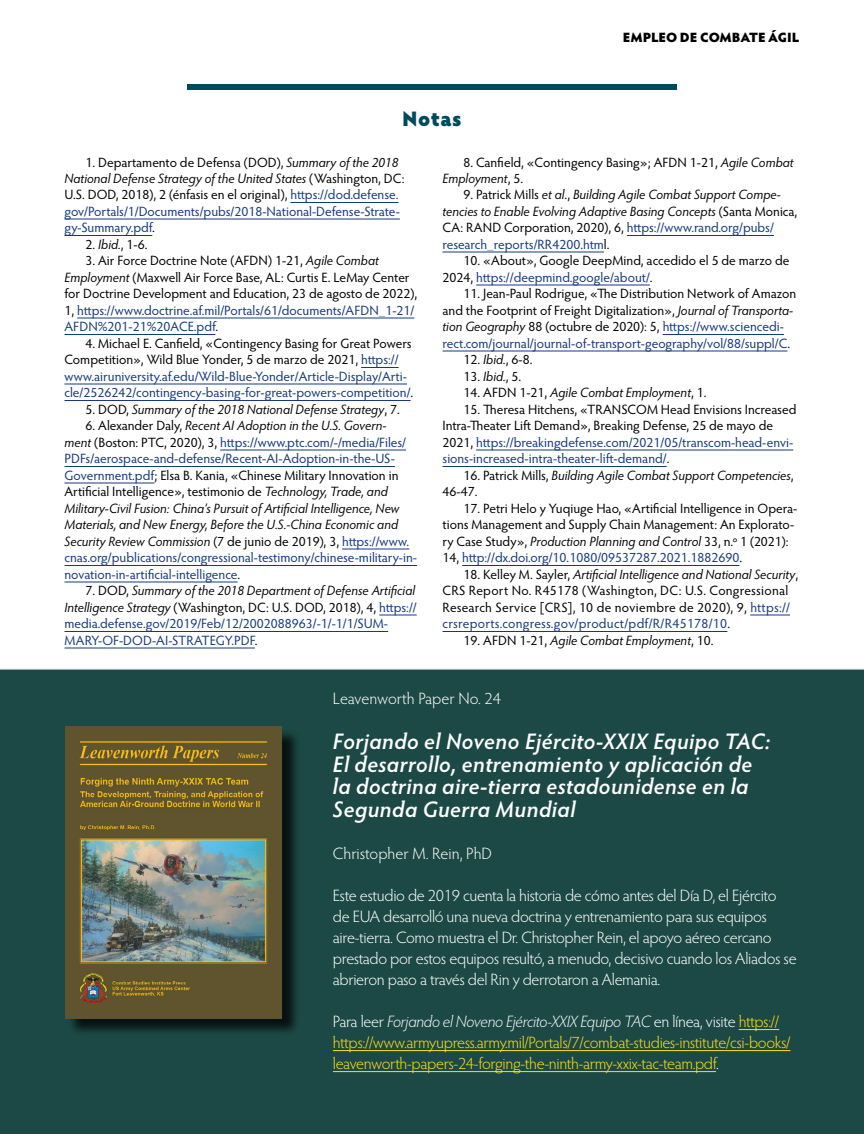
<style>
.page{position:relative;width:864px;height:1134px;background:#fff}
.page>*{position:absolute;margin:0;border:0;box-sizing:border-box;transform-origin:0 0}
.SPA-wr-subtitle{font:italic 600 22.5px/22.5px "Hypatia Sans Pro";letter-spacing:.02em;color:#fff}
.endnote-header{font:900 21px "Hypatia Sans Pro";letter-spacing:.025em;color:#004a5d}
.SPA-wr-body{font:300 16.5px/21px "Hypatia Sans Pro";letter-spacing:-.02em;color:#fff}
.SPA-wr-body-2{font:300 16.5px/21px "Hypatia Sans Pro";letter-spacing:-.02em;color:#ffde17}
.SPA-wr-subtitle-2{font:300 16.5px "Hypatia Sans Pro";color:#fff}
.wr-subtitle{font:300 16.5px "Hypatia Sans Pro";color:#fff}
.endnote{font:13.5px/16.5px "Hypatia Sans Pro";color:#15397f}
.endnote-2{font:13.5px/16.5px "Hypatia Sans Pro";color:#000}
.endnote-3{font:italic 13.5px/16.5px "Hypatia Sans Pro";color:#000}
.endnote-4{font:13.5px/16.5px "Hypatia Sans Pro";letter-spacing:.02em;color:#000}
.t1{font:900 13.5px "Hypatia Sans Pro";letter-spacing:-.005em;color:#000}
.s1{color:#000}
.s2{font-style:italic;color:#000}
.s3{font-style:italic}
.s4{color:#15397f}
.s5{font-style:normal}
.s6{font-style:normal;color:#15397f}
.s7{color:#fff}
.s8{font-style:italic;color:#fff}
</style>
<div class="page">
<div style="left:187px;top:84px;width:490px;height:6px;background:#004a5d"></div>
<hr style="left:290px;top:202px;width:108px;height:1px;background:#15397f">
<hr style="left:64px;top:219px;width:336px;height:1px;background:#15397f">
<hr style="left:64px;top:235px;width:88px;height:1px;background:#15397f">
<hr style="left:77px;top:318px;width:337px;height:1px;background:#15397f">
<hr style="left:64px;top:334px;width:151px;height:1px;background:#15397f">
<hr style="left:361px;top:367px;width:38px;height:1px;background:#15397f">
<hr style="left:64px;top:384px;width:343px;height:1px;background:#15397f">
<hr style="left:64px;top:400px;width:347px;height:1px;background:#15397f">
<hr style="left:220px;top:450px;width:186px;height:1px;background:#15397f">
<hr style="left:64px;top:466px;width:331px;height:1px;background:#15397f">
<hr style="left:64px;top:483px;width:90px;height:1px;background:#15397f">
<hr style="left:342px;top:549px;width:67px;height:1px;background:#15397f">
<hr style="left:64px;top:565px;width:353px;height:1px;background:#15397f">
<hr style="left:64px;top:582px;width:174px;height:1px;background:#15397f">
<hr style="left:379px;top:615px;width:38px;height:1px;background:#15397f">
<hr style="left:64px;top:631px;width:324px;height:1px;background:#15397f">
<hr style="left:64px;top:648px;width:191px;height:1px;background:#15397f">
<hr style="left:627px;top:235px;width:147px;height:1px;background:#15397f">
<hr style="left:442px;top:252px;width:162px;height:1px;background:#15397f">
<hr style="left:476px;top:285px;width:174px;height:1px;background:#15397f">
<hr style="left:663px;top:334px;width:121px;height:1px;background:#15397f">
<hr style="left:442px;top:351px;width:345px;height:1px;background:#15397f">
<hr style="left:476px;top:450px;width:317px;height:1px;background:#15397f">
<hr style="left:442px;top:466px;width:225px;height:1px;background:#15397f">
<hr style="left:462px;top:565px;width:277px;height:1px;background:#15397f">
<hr style="left:750px;top:615px;width:40px;height:1px;background:#15397f">
<hr style="left:442px;top:631px;width:285px;height:1px;background:#15397f">
<div style="left:0;top:669px;width:864px;height:465px;background:#1c4945"></div>
<hr style="left:739px;top:1029px;width:40px;height:1px;background:#ffde17">
<hr style="left:333px;top:1050px;width:457px;height:1px;background:#ffde17">
<hr style="left:333px;top:1071px;width:383px;height:1px;background:#ffde17">
<div style="left:67px;top:729px;width:234px;height:308px;background:#000;opacity:.75"></div>
<img style="left:65px;top:727px;width:217px;height:291px">
<p class="t1" style="left:623px;top:27px;width:178px">EMPLEO DE COMBATE ÁGIL</p>
<h2 class="endnote-header" style="left:402px;top:103px;width:61px">Notas</h2>
<p class="endnote" style="left:64px;top:153px;width:342px;text-indent:21px"><span class="s1">1. Departamento de Defensa (DOD),</span> <span class="s2">Summary of the 2018<br>National Defense Strategy of the United States</span> <span class="s1">(Washington, DC:<br>U.S. DOD, 2018), 2 (énfasis en el original),</span> https://dod.defense. gov/Portals/1/Documents/pubs/2018-National-Defense-Strate&shy;gy-Summary.pdf<span class="s1">.</span></p>
<p class="endnote-2" style="left:86px;top:236px;width:63px">2. <span class="s3">Ibid.</span>, 1-6.</p>
<p class="endnote-2" style="left:64px;top:252px;width:354px;text-indent:21px">3. Air Force Doctrine Note (AFDN) 1-21, <span class="s3">Agile Combat Employment</span> (Maxwell Air Force Base, AL: Curtis E. LeMay Center for Doctrine Development and Education, 23 de agosto de 2022), 1, <span class="s4">https://www.doctrine.af.mil/Portals/61/documents/AFDN_1-21/ AFDN%201-21%20ACE.pdf</span>.</p>
<p class="endnote" style="left:64px;top:335px;width:350px;text-indent:21px"><span class="s1">4. Michael E. Canfield, «Contingency Basing for Great Powers Competition», Wild Blue Yonder, 5 de marzo de 2021,</span> https:// www.airuniversity.af.edu/Wild-Blue-Yonder/Article-Display/Arti&shy;cle/2526242/contingency-basing-for-great-powers-competition/<span class="s1">.</span></p>
<p class="endnote-3" style="left:86px;top:401px;width:316px"><span class="s5">5. DOD,</span> Summary of the 2018 National Defense Strategy<span class="s5">, 7.</span></p>
<p class="endnote" style="left:64px;top:417px;width:354px;text-indent:21px"><span class="s1">6. Alexander Daly,</span> <span class="s2">Recent AI Adoption in the U.S. Govern-<br>ment</span> <span class="s1">(Boston: PTC, 2020), 3,</span> https://www.ptc.com/-/media/Files/ PDFs/aerospace-and-defense/Recent-AI-Adoption-in-the-US-Government.pdf<span class="s1">; Elsa B. Kania, «Chinese Military Innovation in Artificial Intelligence», testimonio de</span> <span class="s2">Technology, Trade, and Military-Civil Fusion: China’s Pursuit of Artificial Intelligence, New Materials, and New Energy, Before the U.S.-China Economic and Security Review Commission</span> <span class="s1">(7 de junio de 2019), 3,</span> https://www. cnas.org/publications/congressional-testimony/chinese-military-in&shy;novation-in-artificial-intelligence<span class="s1">.</span></p>
<p class="endnote" style="left:64px;top:582px;width:354px;text-indent:21px"><span class="s1">7. DOD,</span> <span class="s2">Summary of the 2018 Department of Defense Artificial Intelligence Strategy</span> <span class="s1">(Washington, DC: U.S. DOD, 2018), 4,</span> https:// media.defense.gov/2019/Feb/12/2002088963/-1/-1/1/SUM-MARY-OF-DOD-AI-STRATEGY.PDF<span class="s1">.</span></p>
<p class="endnote-2" style="left:442px;top:153px;width:353px;text-indent:21px">8. Canfield, «Contingency Basing»; AFDN 1-21, <span class="s3">Agile Combat<br>Employment</span>, 5.</p>
<p class="endnote-3" style="left:443px;top:186px;width:356px;text-indent:21px"><span class="s5">9. Patrick Mills</span> et al<span class="s5">.,</span> Building Agile Combat Support Compe&shy;tencies to Enable Evolving Adaptive Basing Concepts <span class="s5">(Santa Monica, CA: RAND Corporation, 2020), 6,</span> <span class="s6">https://www.rand.org/pubs/ research_reports/RR4200.htm</span><span class="s5">l.</span></p>
<p class="endnote-2" style="left:443px;top:252px;width:349px;text-indent:21px">10. «About», Google DeepMind, accedido el 5 de marzo de<br>2024, <span class="s4">https://deepmind.google/about/</span>.</p>
<p class="endnote-2" style="left:443px;top:285px;width:355px;text-indent:21px">11. Jean-Paul Rodrigue, «The Distribution Network of Amazon and the Footprint of Freight Digitalization», <span class="s3">Journal of Transporta&shy;tion Geography</span> 88 (octubre de 2020): 5, <span class="s4">https://www.sciencedi&shy;rect.com/journal/journal-of-transport-geography/vol/88/suppl/C</span>.</p>
<p class="endnote-2" style="left:464px;top:351px;width:70px">12. <span class="s3">Ibid.</span>, 6-8.</p>
<p class="endnote-2" style="left:464px;top:368px;width:59px">13. <span class="s3">Ibid.</span>, 5.</p>
<p class="endnote-3" style="left:464px;top:384px;width:244px"><span class="s5">14. AFDN 1-21,</span> Agile Combat Employment<span class="s5">, 1.</span></p>
<p class="endnote-2" style="left:443px;top:401px;width:355px;text-indent:21px">15. Theresa Hitchens, «TRANSCOM Head Envisions Increased Intra-Theater Lift Demand», Breaking Defense, 25 de mayo de 2021, <span class="s4">https://breakingdefense.com/2021/05/transcom-head-envi&shy;sions-increased-intra-theater-lift-demand/</span>.</p>
<p class="endnote-3" style="left:443px;top:467px;width:353px;text-indent:21px"><span class="s5">16. Patrick Mills,</span> Building Agile Combat Support Competencies<span class="s5">,<br>46-47.</span></p>
<p class="endnote-2" style="left:443px;top:500px;width:356px;text-indent:21px">17. Petri Helo y Yuqiuge Hao, «Artificial Intelligence in Opera&shy;tions Management and Supply Chain Management: An Explorato&shy;ry Case Study», <span class="s3">Production Planning and Control</span> 33, n.º 1 (2021):<br>14, <span class="s4">http://dx.doi.org/10.1080/09537287.2021.1882690</span>.</p>
<p class="endnote-4" style="left:443px;top:566px;width:357px;text-indent:21px">18. Kelley M. Sayler, <span class="s3">Artificial Intelligence and National Security</span>, CRS Report No. R45178 (Washington, DC: U.S. Congressional Research Service [CRS], 10 de noviembre de 2020), 9, <span class="s4">https:// crsreports.congress.gov/product/pdf/R/R45178/10</span>.</p>
<p class="endnote-3" style="left:464px;top:632px;width:251px"><span class="s5">19. AFDN 1-21,</span> Agile Combat Employment<span class="s5">, 10.</span></p>
<h2 class="SPA-wr-subtitle-2" style="left:333px;top:688px;width:170px">Leavenworth Paper No. 24</h2>
<h2 class="SPA-wr-subtitle" style="left:333px;top:729px;width:439px">Forjando el Noveno Ejército-XXIX Equipo TAC:<br>El desarrollo, entrenamiento y aplicación de la doctrina aire-tierra estadounidense en la Segunda Guerra Mundial</h2>
<p class="wr-subtitle" style="left:333px;top:842px;width:161px">Christopher M. Rein, PhD</p>
<p class="SPA-wr-body" style="left:333px;top:884px;width:465px">Este estudio de 2019 cuenta la historia de cómo antes del Día D, el Ejército de EUA desarrolló una nueva doctrina y entrenamiento para sus equipos aire-tierra. Como muestra el Dr. Christopher Rein, el apoyo aéreo cercano prestado por estos equipos resultó, a menudo, decisivo cuando los Aliados se abrieron paso a través del Rin y derrotaron a Alemania.</p>
<p class="SPA-wr-body-2" style="left:333px;top:1010px;width:459px"><span class="s7">Para leer</span> <span class="s8">Forjando el Noveno Ejército-XXIX Equipo TAC</span> <span class="s7">en línea, visite</span> https:// https://www.armyupress.army.mil/Portals/7/combat-studies-institute/csi-books/ leavenworth-papers-24-forging-the-ninth-army-xxix-tac-team.pdf<span class="s7">.</span></p>
</div>
